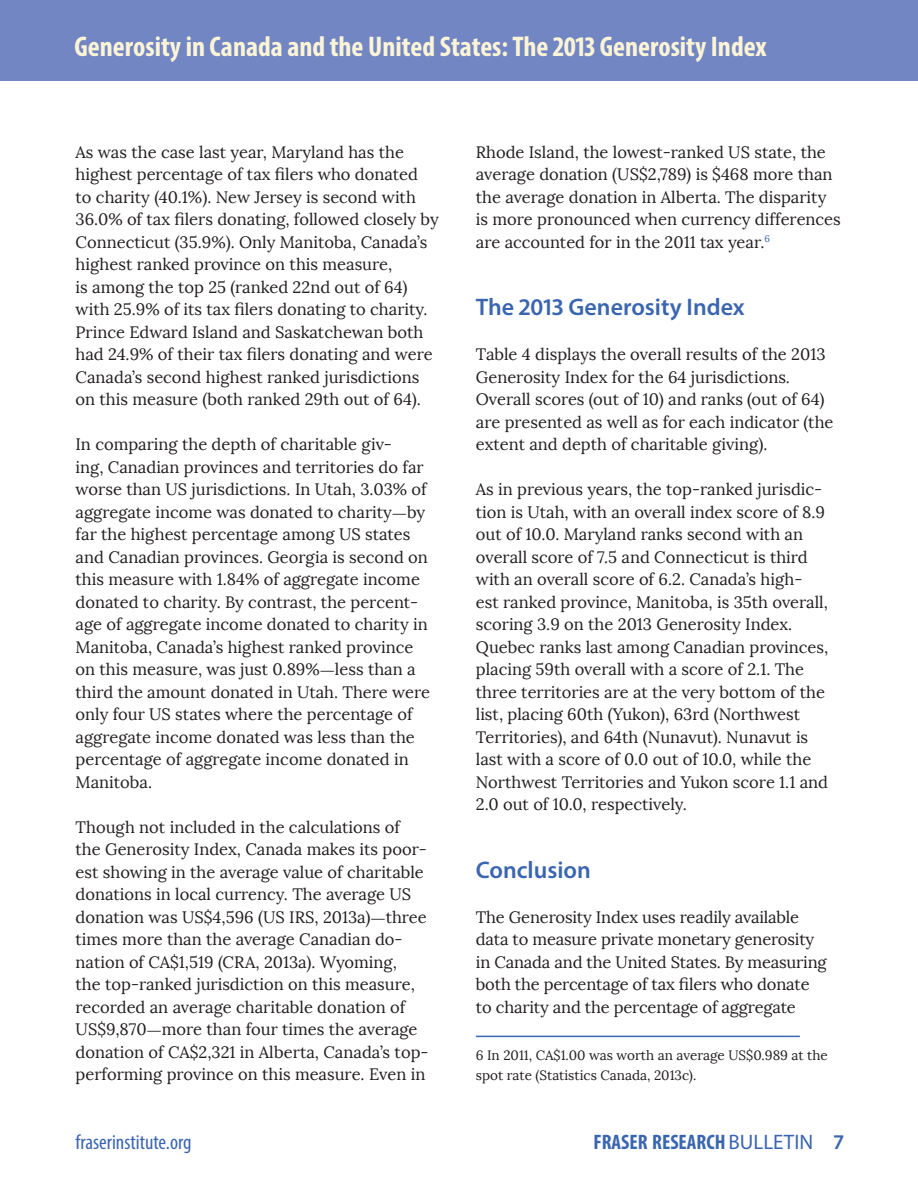
<style>
.page{position:relative;width:918px;height:1188px;background:#fff}
.page>*{position:absolute;margin:0;border:0;box-sizing:border-box;transform-origin:0 0}
.t1{font:700 condensed 28.5px "Myriad Pro";color:#fcf4d6}
.subhead1{font:600 24px "Myriad Pro";color:#3a65b0}
.t2{font:700 condensed 21px "Myriad Pro";color:#3a65b0}
.t3{font:condensed 21px "Myriad Pro";color:#3a65b0}
.para1{font:16.5px/22.5px "Lora";color:#231f20}
.footnote{font:13.5px/20.4px "Lora";color:#231f20}
.s1{font-family:"Minion Pro"}
.s2{font-weight:400;font-stretch:normal}
.s3{font-weight:600;font-stretch:normal}
</style>
<div class="page">
<div style="left:0;top:0;width:918px;height:81px;background:#7286c3"></div>
<hr style="left:476px;top:1036px;width:324px;height:1px;background:#3a65b0">
<h1 class="t1" style="left:75px;top:29px;width:694px">Generosity in Canada and the United States: The 2013 Generosity Index</h1>
<p class="para1" style="left:76px;top:141px;width:365px">As was the case last year, Maryland has the highest percentage of tax filers who donated<br>to charity (40.1%). New Jersey is second with 36.0% of tax filers donating, followed closely by Connecticut (35.9%). Only Manitoba, Canada’s highest ranked province on this measure,<br>is among the top 25 (ranked 22nd out of 64) with 25.9% of its tax filers donating to charity.<br>Prince Edward Island and Saskatchewan both had 24.9% of their tax filers donating and were Canada’s second highest ranked jurisdictions on this measure (both ranked 29th out of 64).</p>
<p class="para1" style="left:76px;top:433px;width:356px">In comparing the depth of charitable giv-<br>ing, Canadian provinces and territories do far worse than US jurisdictions. In Utah, 3.03% of aggregate income was donated to charity<span class="s1">—</span>by far the highest percentage among US states and Canadian provinces. Georgia is second on this measure with 1.84% of aggregate income donated to charity. By contrast, the percent&shy;age of aggregate income donated to charity in Manitoba, Canada’s highest ranked province on this measure, was just 0.89%<span class="s1">—</span>less than a third the amount donated in Utah. There were only four US states where the percentage of aggregate income donated was less than the percentage of aggregate income donated in Manitoba.</p>
<p class="para1" style="left:76px;top:816px;width:355px">Though not included in the calculations of the Generosity Index, Canada makes its poor&shy;est showing in the average value of charitable donations in local currency. The average US donation was US$4,596 (US IRS, 2013a)<span class="s1">—</span>three times more than the average Canadian do&shy;nation of CA$1,519 (CRA, 2013a). Wyoming,<br>the top-ranked jurisdiction on this measure, recorded an average charitable donation of US$9,870<span class="s1">—</span>more than four times the average donation of CA$2,321 in Alberta, Canada’s top&shy;performing province on this measure. Even in</p>
<p class="para1" style="left:476px;top:141px;width:367px">Rhode Island, the lowest-ranked US state, the average donation (US$2,789) is $468 more than the average donation in Alberta. The disparity is more pronounced when currency differences are accounted for in the 2011 tax year.<sup>6</sup></p>
<p class="subhead1" style="left:476px;top:292px;width:270px">The 2013 Generosity Index</p>
<p class="para1" style="left:476px;top:343px;width:359px">Table 4 displays the overall results of the 2013<br>Generosity Index for the 64 jurisdictions.<br>Overall scores (out of 10) and ranks (out of 64) are presented as well as for each indicator (the extent and depth of charitable giving).</p>
<p class="para1" style="left:476px;top:478px;width:354px">As in previous years, the top-ranked jurisdic&shy;tion is Utah, with an overall index score of 8.9 out of 10.0. Maryland ranks second with an overall score of 7.5 and Connecticut is third with an overall score of 6.2. Canada’s high&shy;est ranked province, Manitoba, is 35th overall, scoring 3.9 on the 2013 Generosity Index.<br>Quebec ranks last among Canadian provinces, placing 59th overall with a score of 2.1. The three territories are at the very bottom of the list, placing 60th (Yukon), 63rd (Northwest Territories), and 64th (Nunavut). Nunavut is last with a score of 0.0 out of 10.0, while the Northwest Territories and Yukon score 1.1 and 2.0 out of 10.0, respectively.</p>
<p class="subhead1" style="left:476px;top:854px;width:117px">Conclusion</p>
<p class="para1" style="left:476px;top:906px;width:352px">The Generosity Index uses readily available data to measure private monetary generosity in Canada and the United States. By measuring both the percentage of tax filers who donate to charity and the percentage of aggregate</p>
<p class="footnote" style="left:476px;top:1045px;width:353px">6 In 2011, CA$1.00 was worth an average US$0.989 at the spot rate (Statistics Canada, 2013c).</p>
<p class="t3" style="left:76px;top:1129px;width:117px">fraserinstitute.org</p>
<p class="t2" style="left:594px;top:1129px;width:251px">FRASER RESEARCH <span class="s2">BULLETIN</span> <span class="s3">7</span></p>
</div>
